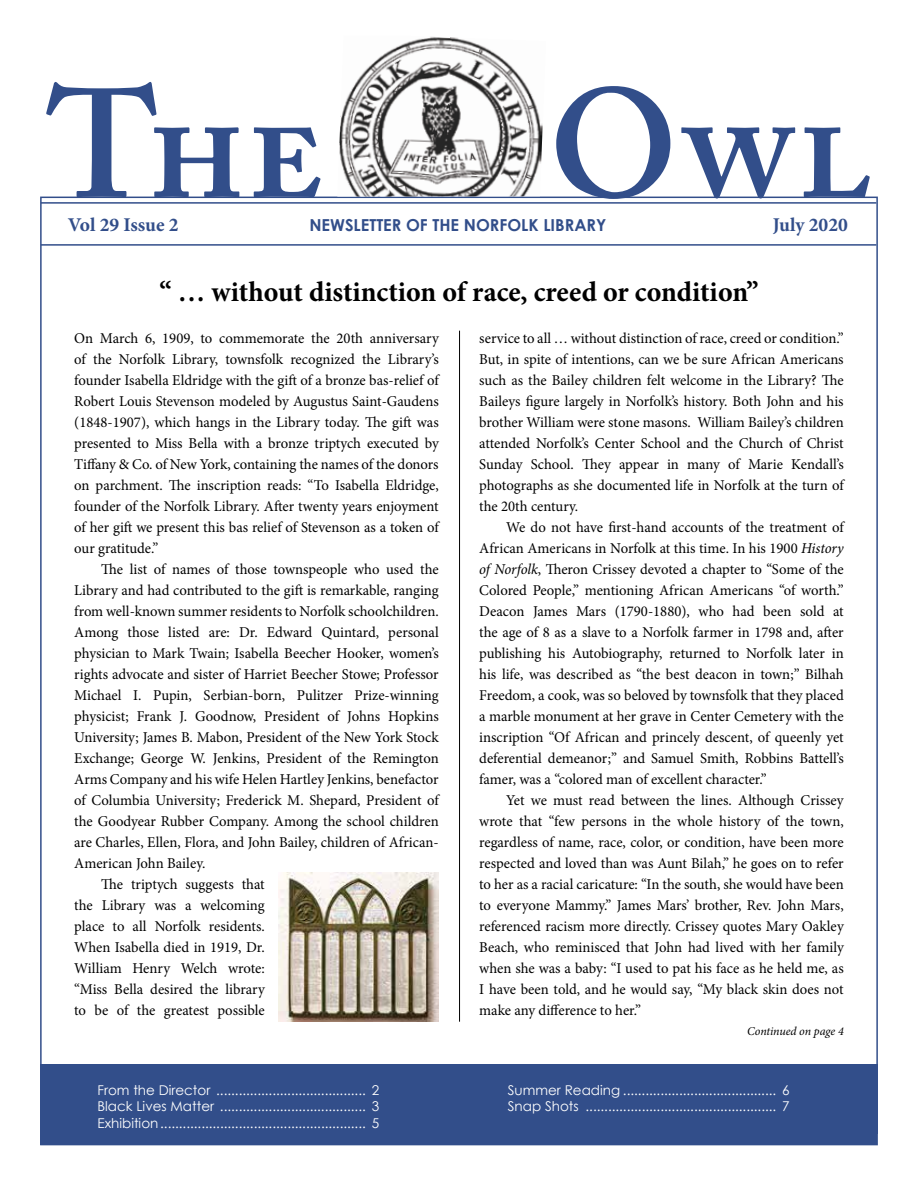
<style>
.page{position:relative;width:918px;height:1188px;background:#fff}
.page>*{position:absolute;margin:0;border:0;box-sizing:border-box;transform-origin:0 0}
.t1{font:600 153px "Adobe Caslon Pro";letter-spacing:.005em;color:#324e8a}
.t2{font:700 28.5px "Minion Pro";color:#000}
.t3{font:700 19.5px "Minion Pro";color:#324e8a}
.t4{font:700 16.5px "Century Gothic";color:#324e8a}
.t5{font:15px/21px "Minion Pro";letter-spacing:-.005em;color:#000;text-align:justify}
.t6{font:13.5px/16.2px "Century Gothic";color:#fff;text-align:justify}
.t7{font:italic 12px "Minion Pro";letter-spacing:-.01em;color:#000}
.s1{font-style:italic}
</style>
<div class="page">
<div style="left:40px;top:197px;width:838px;height:948px;background:#fff;border:2px solid #324e8a"></div>
<hr style="left:41px;top:202px;width:835px;height:2px;background:#324e8a">
<hr style="left:41px;top:244px;width:835px;height:2px;background:#324e8a">
<img style="left:337px;top:36px;width:209px;height:161px">
<div style="left:40px;top:1065px;width:838px;height:80px;background:#324e8a"></div>
<hr style="left:459px;top:331px;width:1px;height:691px;background:#000">
<img style="left:278px;top:873px;width:161px;height:149px">
<h1 class="t1" style="left:48px;top:54px;width:277px">The</h1>
<h1 class="t1" style="left:548px;top:54px;width:324px">Owl</h1>
<h3 class="t3" style="left:68px;top:211px;width:112px">Vol 29 Issue 2</h3>
<p class="t4" style="left:309px;top:212px;width:298px">NEWSLETTER OF THE NORFOLK LIBRARY</p>
<h3 class="t3" style="left:773px;top:211px;width:77px">July 2020</h3>
<h2 class="t2" style="left:159px;top:272px;width:601px">“ … without distinction of race, creed or condition”</h2>
<p class="t5" style="left:74px;top:328px;width:366px">On March 6, 1909, to commemorate the 20th anniversary of the Norfolk Library, townsfolk recognized the Library’s founder Isabella Eldridge with the gift of a bronze bas-relief of Robert Louis Stevenson modeled by Augustus Saint-Gaudens (1848-1907), which hangs in the Library today. The gift was presented to Miss Bella with a bronze triptych executed by Tiffany &amp; Co. of New York, containing the names of the donors on parchment. The inscription reads: “To Isabella Eldridge, founder of the Norfolk Library. After twenty years enjoyment of her gift we present this bas relief of Stevenson as a token of our gratitude.”</p>
<p class="t5" style="left:101px;top:559px;width:339px">The list of names of those townspeople who used the</p>
<p class="t5" style="left:74px;top:580px;width:366px">Library and had contributed to the gift is remarkable, ranging</p>
<p class="t5" style="left:74px;top:601px;width:366px">from well-known summer residents to Norfolk schoolchildren.</p>
<p class="t5" style="left:74px;top:622px;width:366px">Among those listed are: Dr. Edward Quintard, personal</p>
<p class="t5" style="left:74px;top:643px;width:366px">physician to Mark Twain; Isabella Beecher Hooker, women’s</p>
<p class="t5" style="left:74px;top:664px;width:366px">rights advocate and sister of Harriet Beecher Stowe; Professor</p>
<p class="t5" style="left:74px;top:685px;width:366px">Michael I. Pupin, Serbian-born, Pulitzer Prize-winning</p>
<p class="t5" style="left:74px;top:706px;width:366px">physicist; Frank J. Goodnow, President of Johns Hopkins</p>
<p class="t5" style="left:74px;top:727px;width:366px">University; James B. Mabon, President of the New York Stock</p>
<p class="t5" style="left:74px;top:748px;width:366px">Exchange; George W. Jenkins, President of the Remington</p>
<p class="t5" style="left:74px;top:769px;width:366px">Arms Company and his wife Helen Hartley Jenkins, benefactor</p>
<p class="t5" style="left:74px;top:790px;width:366px">of Columbia University; Frederick M. Shepard, President of</p>
<p class="t5" style="left:74px;top:811px;width:366px">the Goodyear Rubber Company. Among the school children</p>
<p class="t5" style="left:74px;top:832px;width:366px">are Charles, Ellen, Flora, and John Bailey, children of African-</p>
<p class="t5" style="left:74px;top:853px;width:133px">American John Bailey.</p>
<p class="t5" style="left:101px;top:874px;width:165px">The triptych suggests that</p>
<p class="t5" style="left:74px;top:895px;width:192px">the Library was a welcoming</p>
<p class="t5" style="left:74px;top:916px;width:192px">place to all Norfolk residents.</p>
<p class="t5" style="left:74px;top:937px;width:192px">When Isabella died in 1919, Dr.</p>
<p class="t5" style="left:74px;top:958px;width:192px">William Henry Welch wrote:</p>
<p class="t5" style="left:74px;top:979px;width:192px">“Miss Bella desired the library</p>
<p class="t5" style="left:74px;top:1000px;width:192px">to be of the greatest possible</p>
<p class="t5" style="left:479px;top:328px;width:366px">service to all … without distinction of race, creed or condition.” But, in spite of intentions, can we be sure African Americans such as the Bailey children felt welcome in the Library? The Baileys figure largely in Norfolk’s history. Both John and his brother William were stone masons. William Bailey’s children attended Norfolk’s Center School and the Church of Christ Sunday School. They appear in many of Marie Kendall’s photographs as she documented life in Norfolk at the turn of the 20th century.</p>
<p class="t5" style="left:479px;top:517px;width:366px;text-indent:27px">We do not have first-hand accounts of the treatment of African Americans in Norfolk at this time. In his 1900 <span class="s1">History of Norfolk</span>, Theron Crissey devoted a chapter to “Some of the Colored People,” mentioning African Americans “of worth.” Deacon James Mars (1790-1880), who had been sold at the age of 8 as a slave to a Norfolk farmer in 1798 and, after publishing his Autobiography, returned to Norfolk later in his life, was described as “the best deacon in town;” Bilhah Freedom, a cook, was so beloved by townsfolk that they placed a marble monument at her grave in Center Cemetery with the inscription “Of African and princely descent, of queenly yet deferential demeanor;” and Samuel Smith, Robbins Battell’s famer, was a “colored man of excellent character.”</p>
<p class="t5" style="left:479px;top:790px;width:366px;text-indent:27px">Yet we must read between the lines. Although Crissey wrote that “few persons in the whole history of the town, regardless of name, race, color, or condition, have been more respected and loved than was Aunt Bilah,” he goes on to refer to her as a racial caricature: “In the south, she would have been to everyone Mammy.” James Mars’ brother, Rev. John Mars, referenced racism more directly. Crissey quotes Mary Oakley Beach, who reminisced that John had lived with her family when she was a baby: “I used to pat his face as he held me, as I have been told, and he would say, “My black skin does not make any difference to her.”</p>
<p class="t7" style="left:747px;top:1023px;width:98px">Continued on page 4</p>
<p class="t6" style="left:97px;top:1082px;width:283px">From the Director ........................................ 2<br>Black Lives Matter ....................................... 3<br>Exhibition....................................................... 5</p>
<p class="t6" style="left:508px;top:1082px;width:283px">Summer Reading ......................................... 6<br>Snap Shots ................................................... 7</p>
</div>
